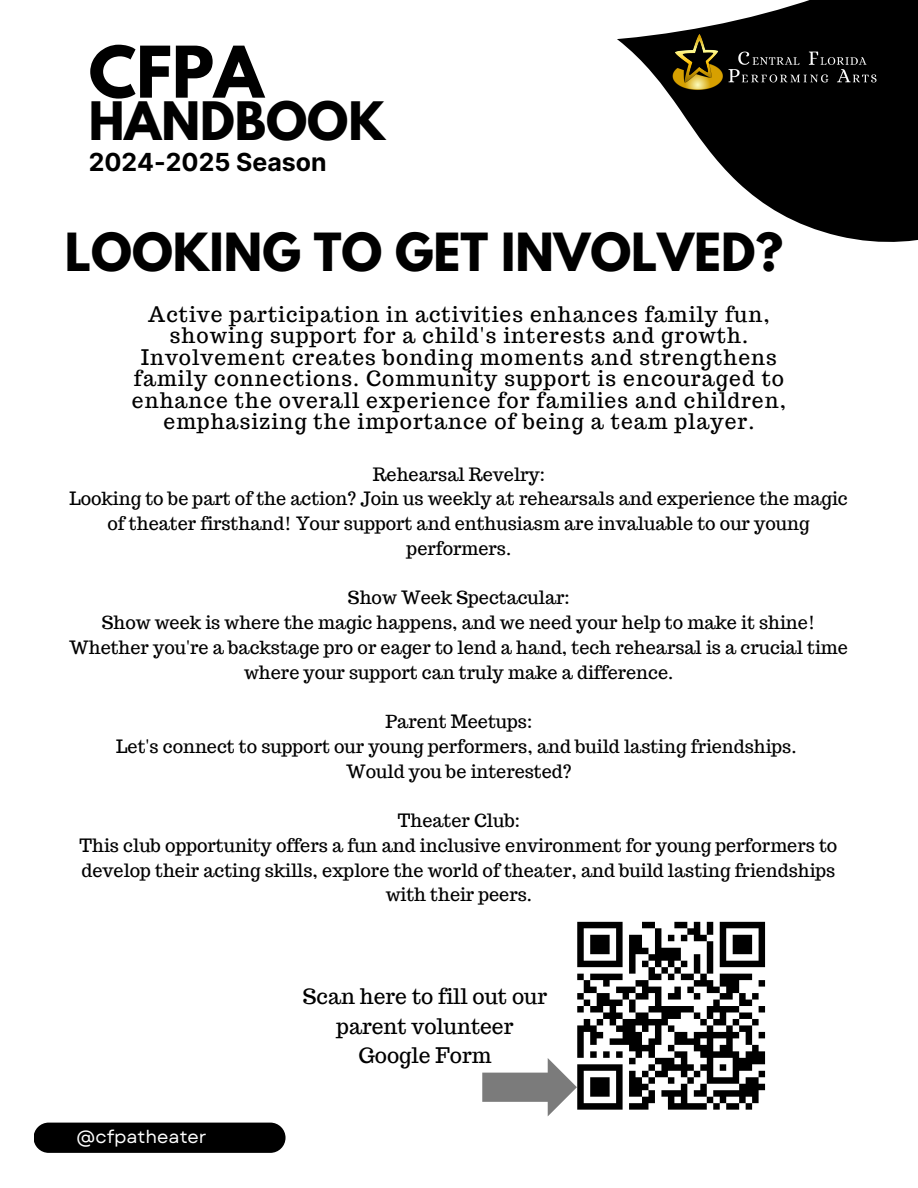
<style>
.page{position:relative;width:918px;height:1188px;background:#fff}
.page>*{position:absolute;margin:0;border:0;box-sizing:border-box;transform-origin:0 0}
.t1{font:700 63.15px "League Spartan";color:#000}
.t2{font:700 46.95px "League Spartan";color:#000}
.t3{font:700 46.65px "League Spartan";color:#000}
.t4{font:700 24.9px "Inter";color:#000}
.t5{font:21px/21.3px "Trocchi";letter-spacing:.05em;color:#000;text-align:center}
.t6{font:21px/29.2px "Trocchi";color:#000;text-align:center}
.t7{font:18px/24.8px "Trocchi";color:#000;text-align:center}
.t8{font:17.85px "Garet";color:#fff}
</style>
<div class="page">
<svg style="left:622px;top:43px;width:296px;height:199px;fill:#000"></svg>
<svg style="left:617px;top:0;width:301px;height:43px;fill:#000"></svg>
<div style="left:34px;top:1123px;width:251px;height:30px;background:#000;border-radius:15px"></div>
<img style="left:727px;top:45px;width:158px;height:44px">
<img style="left:668px;top:33px;width:59px;height:59px">
<svg style="left:482px;top:921px;width:284px;height:195px"></svg>
<p class="t1" style="left:89px;top:41px;width:176px">CFPA</p>
<p class="t2" style="left:89px;top:98px;width:298px">HANDBOOK</p>
<p class="t4" style="left:89px;top:147px;width:239px">2024-2025 Season</p>
<p class="t3" style="left:65px;top:229px;width:720px">LOOKING TO GET INVOLVED?</p>
<p class="t5" style="left:132px;top:304px;width:656px">Active participation in activities enhances family fun, showing support for a child's interests and growth.<br>Involvement creates bonding moments and strengthens family connections. Community support is encouraged to enhance the overall experience for families and children, emphasizing the importance of being a team player.</p>
<p class="t7" style="left:373px;top:462px;width:174px">Rehearsal Revelry:</p>
<p class="t7" style="left:69px;top:486px;width:780px">Looking to be part of the action? Join us weekly at rehearsals and experience the magic of theater firsthand! Your support and enthusiasm are invaluable to our young performers.</p>
<p class="t7" style="left:348px;top:585px;width:223px">Show Week Spectacular:</p>
<h1 class="t7" style="left:69px;top:610px;width:780px">Show week is where the magic happens, and we need your help to make it shine!<br>Whether you're a backstage pro or eager to lend a hand, tech rehearsal is a crucial time where your support can truly make a difference.</h1>
<h2 class="t7" style="left:386px;top:709px;width:148px">Parent Meetups:</h2>
<h3 class="t7" style="left:116px;top:734px;width:682px">Let's connect to support our young performers, and build lasting friendships.</h3>
<h2 class="t7" style="left:346px;top:759px;width:227px">Would you be interested?</h2>
<h4 class="t7" style="left:398px;top:808px;width:124px">Theater Club:</h4>
<p class="t7" style="left:80px;top:833px;width:759px">This club opportunity offers a fun and inclusive environment for young performers to develop their acting skills, explore the world of theater, and build lasting friendships with their peers.</p>
<p class="t8" style="left:77px;top:1123px;width:132px">@cfpatheater</p>
<p class="t6" style="left:303px;top:982px;width:246px">Scan here to fill out our parent volunteer<br>Google Form</p>
</div>
